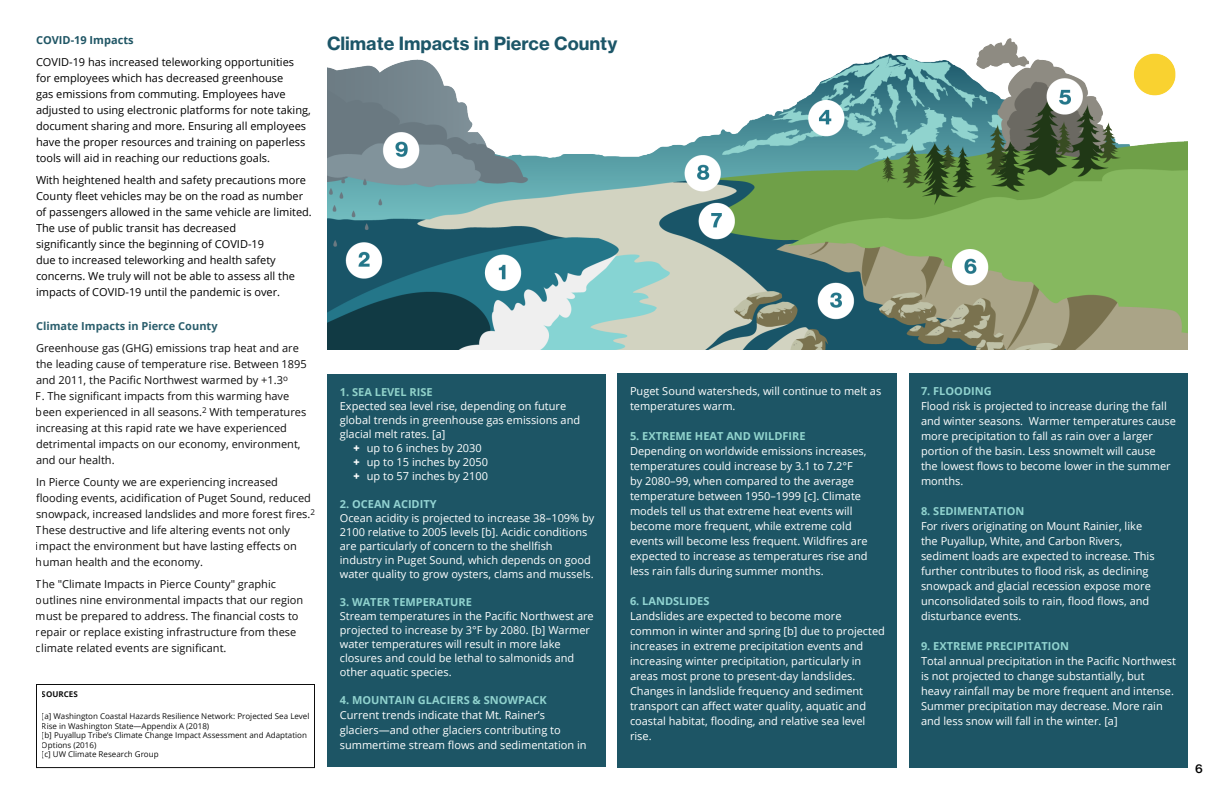
<style>
.page{position:relative;width:1224px;height:792px;background:#fff}
.page>*{position:absolute;margin:0;border:0;box-sizing:border-box;transform-origin:0 0}
.t1{font:18px "N Haas Grotesk TX Pro 75 Bd";color:#1c5668}
.t2{font:12px "N Haas Grotesk TX Pro 65 Md";color:#000}
.t3{font:11px/15px "Open Sans";color:#fff}
.t4{font:11px/16px "Open Sans";color:#000}
.t5{font:700 11px "Open Sans";color:#90d2ce}
.t6{font:700 11px "Open Sans";color:#205665}
.t7{font:700 11px "Open Sans";color:#91d4cd}
.t8{font:700 11px "Open Sans";color:#90d1c9}
.t9{font:700 11px "Open Sans";color:#93d3d2}
.t10{font:700 11px "Open Sans";color:#91d3d1}
.t11{font:8px/9.6px "Open Sans";color:#000}
.t12{font:700 8px "Open Sans";color:#000}
.s1{font-weight:800}
</style>
<div class="page">
<img style="left:327px;top:39px;width:861px;height:311px">
<div style="left:327px;top:374px;width:279px;height:393px;background:#1d5565"></div>
<div style="left:909px;top:373px;width:279px;height:395px;background:#1d5565"></div>
<div style="left:617px;top:373px;width:280px;height:394px;background:#1d5565"></div>
<div style="left:36px;top:684px;width:279px;height:84px;border:1px solid #000"></div>
<p class="t6" style="left:36px;top:33px;width:99px">COVID-19 Impacts</p>
<p class="t4" style="left:36px;top:54px;width:276px">COVID-19 has increased teleworking opportunities for employees which has decreased greenhouse<br>gas emissions from commuting. Employees have adjusted to using electronic platforms for note taking, document sharing and more. Ensuring all employees have the proper resources and training on paperless tools will aid in reaching our reductions goals.</p>
<p class="t4" style="left:36px;top:172px;width:277px">With heightened health and safety precautions more County fleet vehicles may be on the road as number of passengers allowed in the same vehicle are limited.<br>The use of public transit has decreased<br>significantly since the beginning of COVID-19<br>due to increased teleworking and health safety concerns. We truly will not be able to assess all the impacts of COVID-19 until the pandemic is over.</p>
<p class="t6" style="left:36px;top:318px;width:183px">Climate Impacts in Pierce County</p>
<p class="t4" style="left:36px;top:339px;width:272px">Greenhouse gas (GHG) emissions trap heat and are the leading cause of temperature rise. Between 1895 and 2011, the Pacific Northwest warmed by +1.3<sup>o<br></sup>F. The significant impacts from this warming have been experienced in all seasons.<sup>2</sup> With temperatures increasing at this rapid rate we have experienced detrimental impacts on our economy, environment, and our health.</p>
<p class="t4" style="left:36px;top:473px;width:281px">In Pierce County we are experiencing increased flooding events, acidification of Puget Sound, reduced snowpack, increased landslides and more forest fires.<sup>2<br></sup>These destructive and life altering events not only impact the environment but have lasting effects on human health and the economy.</p>
<p class="t4" style="left:36px;top:575px;width:269px">The "Climate Impacts in Pierce County" graphic outlines nine environmental impacts that our region must be prepared to address. The financial costs to repair or replace existing infrastructure from these climate related events are significant.</p>
<p class="t12" style="left:42px;top:689px;width:38px">SOURCES</p>
<p class="t11" style="left:42px;top:711px;width:269px">[a] Washington Coastal Hazards Resilience Network: Projected Sea Level Rise in Washington State—Appendix A (2018)<br>[b] Puyallup Tribe’s Climate Change Impact Assessment and Adaptation Options (2016)<br>[c] UW Climate Research Group</p>
<h1 class="t1" style="left:327px;top:32px;width:292px">Climate Impacts in Pierce County</h1>
<p class="t8" style="left:340px;top:384px;width:94px">1. SEA LEVEL RISE</p>
<p class="t3" style="left:340px;top:398px;width:228px">Expected sea level rise, depending on future</p>
<p class="t3" style="left:340px;top:412px;width:242px">global trends in greenhouse gas emissions and</p>
<p class="t3" style="left:340px;top:426px;width:107px">glacial melt rates. [a]</p>
<p class="t3" style="left:353px;top:440px;width:130px"><span class="s1">+</span> up to 6 inches by 2030</p>
<p class="t3" style="left:353px;top:454px;width:136px"><span class="s1">+</span> up to 15 inches by 2050</p>
<p class="t3" style="left:353px;top:468px;width:136px"><span class="s1">+</span> up to 57 inches by 2100</p>
<p class="t9" style="left:340px;top:496px;width:98px">2. OCEAN ACIDITY</p>
<p class="t3" style="left:340px;top:510px;width:256px;line-height:14px">Ocean acidity is projected to increase 38–109% by 2100 relative to 2005 levels [b]. Acidic conditions are particularly of concern to the shellfish industry in Puget Sound, which depends on good water quality to grow oysters, clams and mussels.</p>
<p class="t5" style="left:340px;top:594px;width:134px">3. WATER TEMPERATURE</p>
<p class="t3" style="left:340px;top:608px;width:255px;line-height:14px">Stream temperatures in the Pacific Northwest are projected to increase by 3°F by 2080. [b] Warmer water temperatures will result in more lake closures and could be lethal to salmonids and other aquatic species.</p>
<p class="t5" style="left:340px;top:692px;width:209px">4. MOUNTAIN GLACIERS &amp; SNOWPACK</p>
<p class="t3" style="left:340px;top:707px;width:248px">Current trends indicate that Mt. Rainer’s glaciers—and other glaciers contributing to summertime stream flows and sedimentation in</p>
<p class="t3" style="left:630px;top:383px;width:253px">Puget Sound watersheds, will continue to melt as temperatures warm.</p>
<p class="t7" style="left:630px;top:428px;width:177px">5. EXTREME HEAT AND WILDFIRE</p>
<p class="t3" style="left:630px;top:443px;width:239px">Depending on worldwide emissions increases, temperatures could increase by 3.1 to 7.2°F by 2080–99, when compared to the average temperature between 1950–1999 [c]. Climate models tell us that extreme heat events will become more frequent, while extreme cold events will become less frequent. Wildfires are expected to increase as temperatures rise and less rain falls during summer months.</p>
<p class="t10" style="left:630px;top:593px;width:81px">6. LANDSLIDES</p>
<p class="t3" style="left:630px;top:608px;width:257px">Landslides are expected to become more common in winter and spring [b] due to projected increases in extreme precipitation events and increasing winter precipitation, particularly in areas most prone to present-day landslides.<br>Changes in landslide frequency and sediment transport can affect water quality, aquatic and coastal habitat, flooding, and relative sea level rise.</p>
<p class="t5" style="left:921px;top:383px;width:72px">7. FLOODING</p>
<p class="t3" style="left:921px;top:398px;width:256px">Flood risk is projected to increase during the fall and winter seasons. Warmer temperatures cause more precipitation to fall as rain over a larger portion of the basin. Less snowmelt will cause<br>the lowest flows to become lower in the summer months.</p>
<p class="t5" style="left:921px;top:503px;width:105px">8. SEDIMENTATION</p>
<p class="t3" style="left:921px;top:518px;width:235px">For rivers originating on Mount Rainier, like the Puyallup, White, and Carbon Rivers, sediment loads are expected to increase. This further contributes to flood risk, as declining snowpack and glacial recession expose more unconsolidated soils to rain, flood flows, and disturbance events.</p>
<p class="t5" style="left:921px;top:638px;width:150px">9. EXTREME PRECIPITATION</p>
<p class="t3" style="left:921px;top:653px;width:257px">Total annual precipitation in the Pacific Northwest is not projected to change substantially, but heavy rainfall may be more frequent and intense.<br>Summer precipitation may decrease. More rain and less snow will fall in the winter. [a]</p>
<p class="t2" style="left:1195px;top:761px;width:9px">6</p>
</div>
